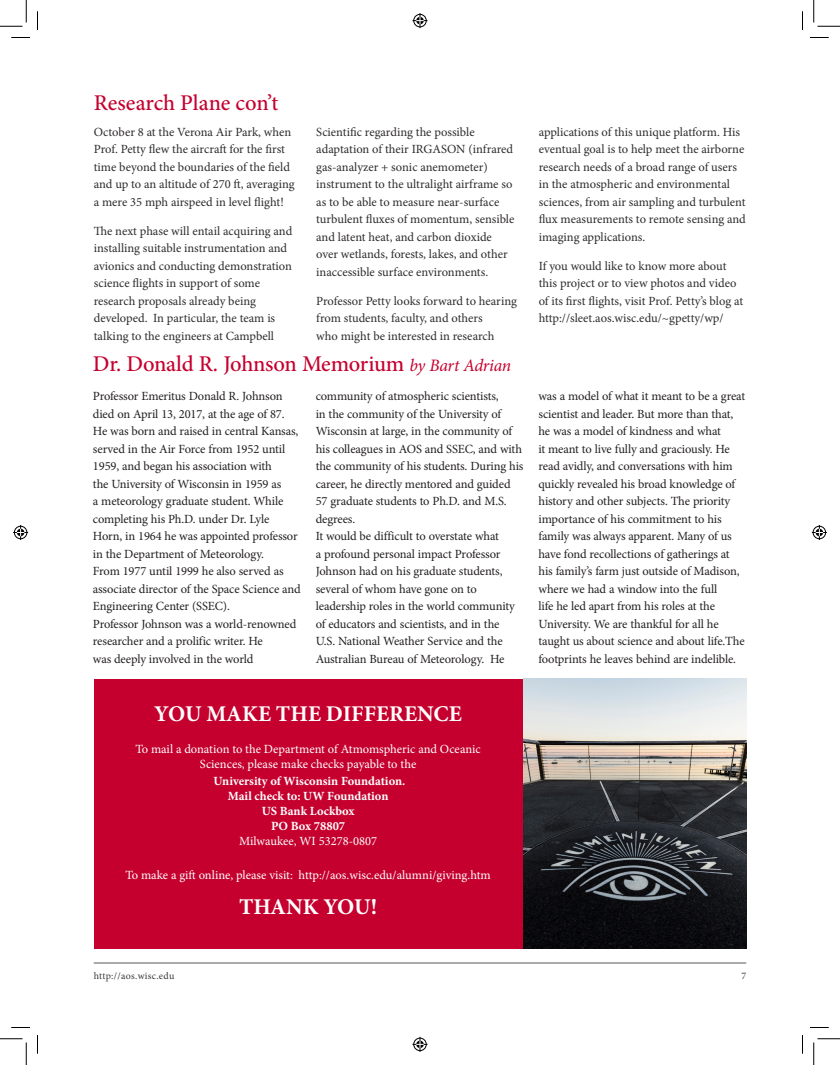
<style>
.page{position:relative;width:840px;height:1065px;background:#fff}
.page>*{position:absolute;margin:0;border:0;box-sizing:border-box;transform-origin:0 0}
.Masthead{font:500 22.5px "Minion Pro";letter-spacing:-.01em;color:#c5002e}
.Headline{font:700 22.5px "Minion Pro";color:#fff}
.Headline-2{font:500 22.5px "Minion Pro";letter-spacing:-.005em;color:#c5002e}
.BodyText{font:700 22.5px "Minion Pro";letter-spacing:-.005em;color:#fff}
.Masthead-2{font:12.5px/17.5px "Minion Pro";letter-spacing:-.01em;color:#231f20}
.BodyText-2{font:12.5px/17.5px "Minion Pro";color:#2e2b2c}
.Headline-3{font:12.5px/15px "Minion Pro";color:#fff;text-align:center}
.Headline-4{font:700 12.5px/15px "Minion Pro";color:#fff;text-align:center}
.t1{font:10px "Minion Pro";letter-spacing:.03em;color:#383839}
.s1{font-weight:400;font-style:italic;font-size:17.5px}
.s2{font-weight:400}
</style>
<div class="page">
<hr style="left:94px;top:963px;width:652px;height:1px;background:#57585a">
<div style="left:94px;top:679px;width:428px;height:270px;background:#c5002e"></div>
<img style="left:523px;top:679px;width:223px;height:270px">
<svg style="left:11px;top:37px;width:19px;height:1px"></svg>
<svg style="left:810px;top:37px;width:19px;height:1px"></svg>
<svg style="left:11px;top:1027px;width:19px;height:1px"></svg>
<svg style="left:810px;top:1027px;width:19px;height:1px"></svg>
<svg style="left:37px;top:11px;width:1px;height:19px"></svg>
<svg style="left:37px;top:1035px;width:1px;height:19px"></svg>
<svg style="left:802px;top:11px;width:1px;height:19px"></svg>
<svg style="left:802px;top:1035px;width:1px;height:19px"></svg>
<svg style="left:0;top:0;width:27px;height:27px"></svg>
<svg style="left:0;top:1039px;width:27px;height:26px"></svg>
<svg style="left:814px;top:0;width:26px;height:27px"></svg>
<svg style="left:814px;top:1039px;width:26px;height:26px"></svg>
<svg style="left:412px;top:13px;width:16px;height:15px"></svg>
<svg style="left:412px;top:1037px;width:16px;height:15px"></svg>
<svg style="left:13px;top:525px;width:15px;height:15px"></svg>
<svg style="left:812px;top:525px;width:15px;height:15px"></svg>
<p class="Headline-2" style="left:94px;top:88px;width:186px">Research Plane con’t</p>
<p class="BodyText-2" style="left:94px;top:123px;width:202px">October 8 at the Verona Air Park, when Prof. Petty flew the aircraft for the first time beyond the boundaries of the field and up to an altitude of 270 ft, averaging a mere 35 mph airspeed in level flight!</p>
<p class="BodyText-2" style="left:94px;top:222px;width:200px">The next phase will entail acquiring and installing suitable instrumentation and avionics and conducting demonstration science flights in support of some research proposals already being developed. In particular, the team is talking to the engineers at Campbell</p>
<p class="BodyText-2" style="left:316px;top:123px;width:200px">Scientific regarding the possible adaptation of their IRGASON (infrared gas-analyzer + sonic anemometer) instrument to the ultralight airframe so as to be able to measure near-surface turbulent fluxes of momentum, sensible and latent heat, and carbon dioxide over wetlands, forests, lakes, and other inaccessible surface environments.</p>
<p class="BodyText-2" style="left:316px;top:292px;width:202px">Professor Petty looks forward to hearing from students, faculty, and others<br>who might be interested in research</p>
<p class="BodyText-2" style="left:539px;top:123px;width:209px">applications of this unique platform. His eventual goal is to help meet the airborne research needs of a broad range of users in the atmospheric and environmental sciences, from air sampling and turbulent flux measurements to remote sensing and imaging applications.</p>
<p class="BodyText-2" style="left:539px;top:257px;width:206px">If you would like to know more about this project or to view photos and video of its first flights, visit Prof. Petty’s blog at http://sleet.aos.wisc.edu/~gpetty/wp/</p>
<p class="Masthead" style="left:93px;top:349px;width:420px">Dr. Donald R. Johnson Memorium <span class="s1">by Bart Adrian</span></p>
<p class="Masthead-2" style="left:93px;top:387px;width:209px">Professor Emeritus Donald R. Johnson died on April 13, 2017, at the age of 87.<br>He was born and raised in central Kansas, served in the Air Force from 1952 until 1959, and began his association with<br>the University of Wisconsin in 1959 as<br>a meteorology graduate student. While completing his Ph.D. under Dr. Lyle Horn, in 1964 he was appointed professor in the Department of Meteorology.<br>From 1977 until 1999 he also served as associate director of the Space Science and Engineering Center (SSEC).<br>Professor Johnson was a world-renowned researcher and a prolific writer. He<br>was deeply involved in the world</p>
<p class="Masthead-2" style="left:316px;top:387px;width:209px">community of atmospheric scientists,<br>in the community of the University of Wisconsin at large, in the community of his colleagues in AOS and SSEC, and with the community of his students. During his career, he directly mentored and guided 57 graduate students to Ph.D. and M.S. degrees.<br>It would be difficult to overstate what<br>a profound personal impact Professor Johnson had on his graduate students, several of whom have gone on to leadership roles in the world community of educators and scientists, and in the<br>U.S. National Weather Service and the Australian Bureau of Meteorology. He</p>
<p class="Masthead-2" style="left:538px;top:387px;width:208px">was a model of what it meant to be a great scientist and leader. But more than that, he was a model of kindness and what<br>it meant to live fully and graciously. He read avidly, and conversations with him quickly revealed his broad knowledge of history and other subjects. The priority importance of his commitment to his family was always apparent. Many of us have fond recollections of gatherings at his family’s farm just outside of Madison, where we had a window into the full<br>life he led apart from his roles at the University. We are thankful for all he taught us about science and about life.The footprints he leaves behind are indelible.</p>
<p class="Headline" style="left:154px;top:698px;width:309px">YOU MAKE THE DIFFERENCE</p>
<p class="Headline-3" style="left:135px;top:741px;width:347px">To mail a donation to the Department of Atmomspheric and Oceanic<br>Sciences, please make checks payable to the</p>
<p class="Headline-4" style="left:214px;top:773px;width:193px">University of Wisconsin Foundation.<br>Mail check to: UW Foundation<br>US Bank Lockbox<br>PO Box 78807<br><span class="s2">Milwaukee, WI 53278-0807</span></p>
<p class="Headline-3" style="left:125px;top:868px;width:367px">To make a gift online, please visit: http://aos.wisc.edu/alumni/giving.htm</p>
<p class="BodyText" style="left:239px;top:891px;width:139px">THANK YOU!</p>
<p class="t1" style="left:94px;top:969px;width:82px">http://aos.wisc.edu</p>
<p class="t1" style="left:741px;top:969px;width:6px">7</p>
</div>
